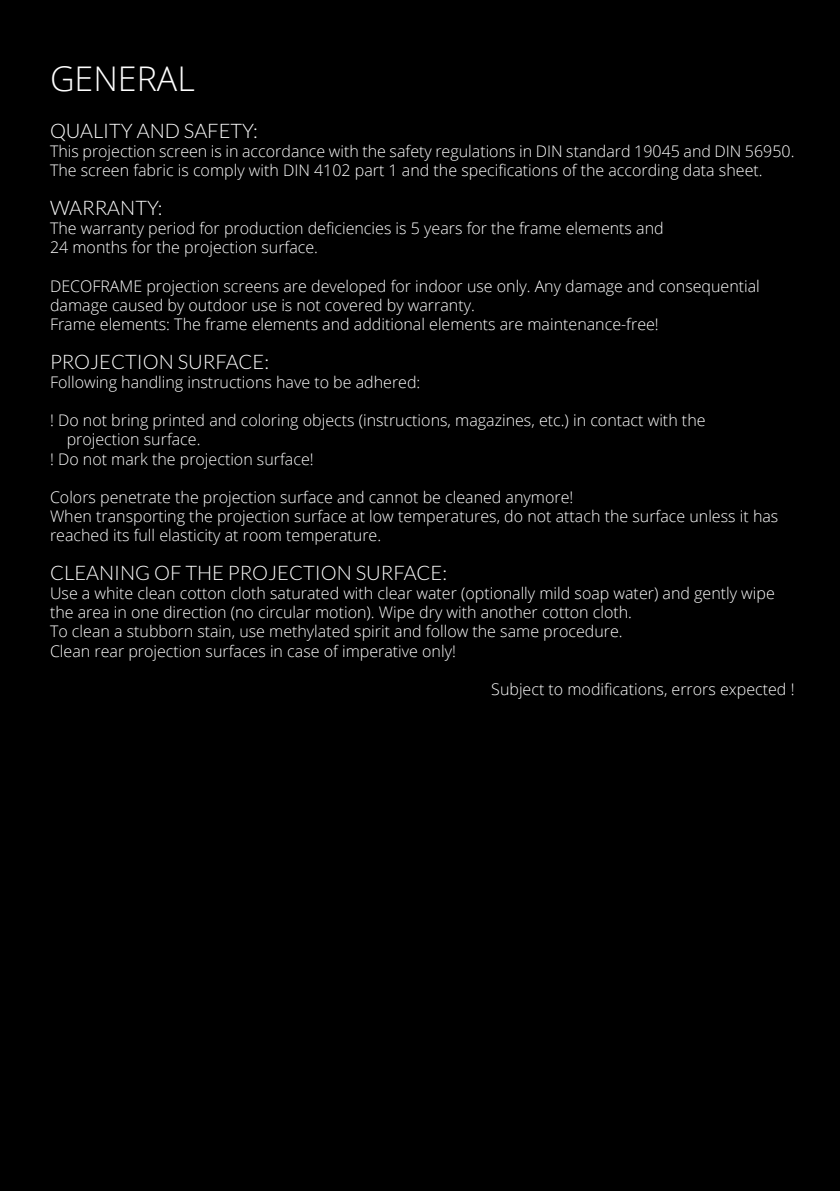
<style>
.page{position:relative;width:840px;height:1191px;background:#fff}
.page>*{position:absolute;margin:0;border:0;box-sizing:border-box;transform-origin:0 0}
.t1{font:300 34px "Open Sans";color:#fff}
.t2{font:300 20px "Lato";color:#fff}
.t3{font:300 16px/19.2px "Open Sans";color:#fff}
</style>
<div class="page">
<div style="left:0;top:0;width:839px;height:1191px;background:#000"></div>
<h1 class="t1" style="left:50px;top:56px;width:146px">GENERAL</h1>
<p class="t2" style="left:50px;top:120px;width:209px">QUALITY AND SAFETY:</p>
<p class="t3" style="left:50px;top:141px;width:745px">This projection screen is in accordance with the safety regulations in DIN standard 19045 and DIN 56950.<br>The screen fabric is comply with DIN 4102 part 1 and the specifications of the according data sheet.</p>
<p class="t2" style="left:50px;top:197px;width:114px">WARRANTY:</p>
<p class="t3" style="left:50px;top:218px;width:615px">The warranty period for production deficiencies is 5 years for the frame elements and<br>24 months for the projection surface.</p>
<p class="t3" style="left:50px;top:276px;width:711px">DECOFRAME projection screens are developed for indoor use only. Any damage and consequential damage caused by outdoor use is not covered by warranty.<br>Frame elements: The frame elements and additional elements are maintenance-free!</p>
<p class="t2" style="left:50px;top:350px;width:220px">PROJECTION SURFACE:</p>
<p class="t3" style="left:50px;top:372px;width:371px">Following handling instructions have to be adhered:</p>
<p class="t3" style="left:50px;top:410px;width:656px">! Do not bring printed and coloring objects (instructions, magazines, etc.) in contact with the</p>
<p class="t3" style="left:67px;top:429px;width:135px">projection surface.</p>
<p class="t3" style="left:50px;top:449px;width:265px">! Do not mark the projection surface!</p>
<p class="t3" style="left:50px;top:487px;width:729px">Colors penetrate the projection surface and cannot be cleaned anymore!<br>When transporting the projection surface at low temperatures, do not attach the surface unless it has reached its full elasticity at room temperature.</p>
<p class="t2" style="left:50px;top:562px;width:398px">CLEANING OF THE PROJECTION SURFACE:</p>
<p class="t3" style="left:50px;top:583px;width:725px">Use a white clean cotton cloth saturated with clear water (optionally mild soap water) and gently wipe the area in one direction (no circular motion). Wipe dry with another cotton cloth.<br>To clean a stubborn stain, use methylated spirit and follow the same procedure.<br>Clean rear projection surfaces in case of imperative only!</p>
<p class="t3" style="left:491px;top:679px;width:304px">Subject to modifications, errors expected !</p>
</div>
